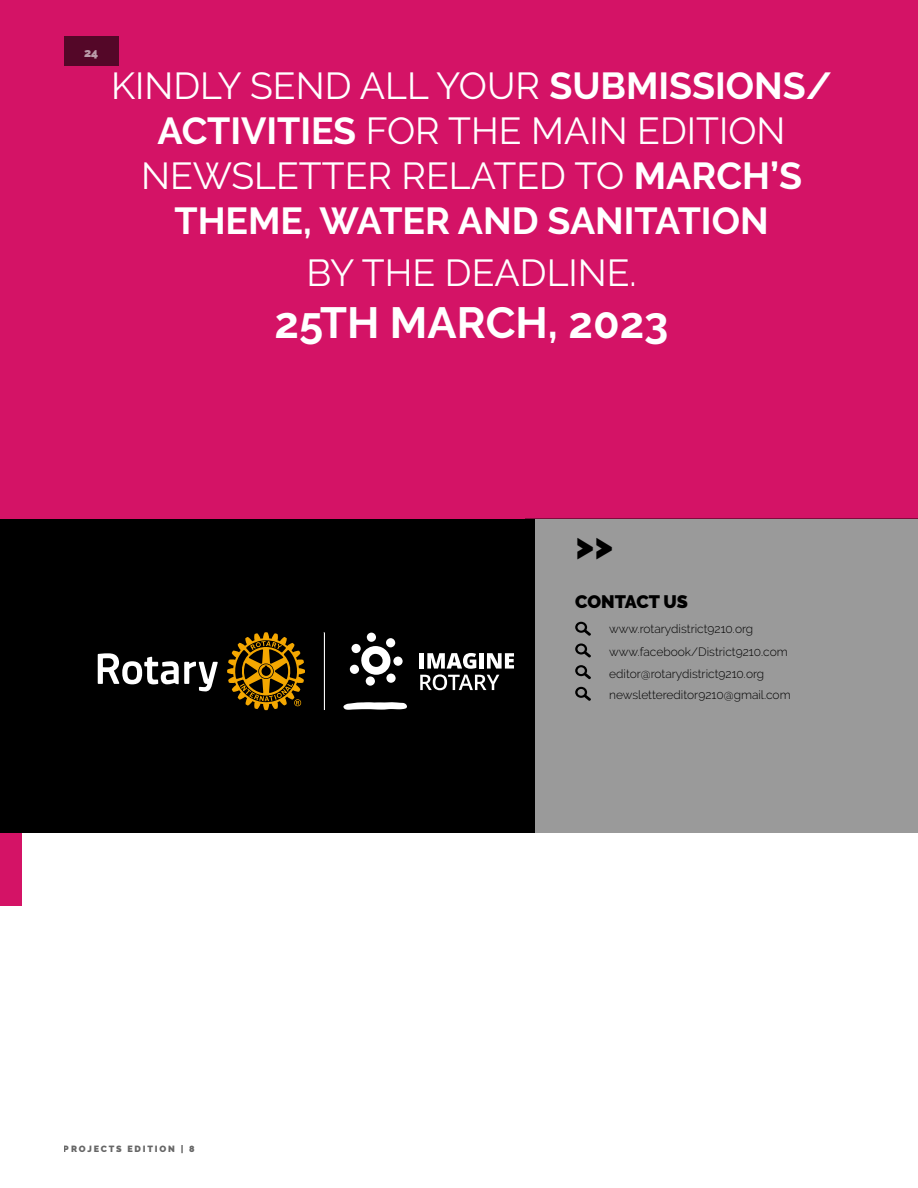
<style>
.page{position:relative;width:918px;height:1188px;background:#fff}
.page>*{position:absolute;margin:0;border:0;box-sizing:border-box;transform-origin:0 0}
.t1{font:700 43.5px "Raleway";color:#fff}
.t2{font:37.5px/45px "Raleway";color:#fff;text-align:center}
.t3{font:900 36.3px "Raleway";color:#000}
.t4{font:900 18px "Raleway";color:#000}
.t5{font:300 12px/23px "Raleway";color:#000}
.t6{font:900 12px "Raleway";color:#fff}
.t7{font:900 9px "Raleway";letter-spacing:.2em;color:#000}
.s1{font-weight:700}
</style>
<div class="page">
<div style="left:0;top:216px;width:22px;height:690px;background:#d41366"></div>
<div style="left:0;top:0;width:918px;height:519px;background:#d41366"></div>
<div style="left:526px;top:519px;width:392px;height:314px;background:#9a9a9a"></div>
<div style="left:0;top:519px;width:535px;height:314px;background:#000"></div>
<svg style="left:98px;top:653px;width:120px;height:38px"></svg>
<svg style="left:227px;top:632px;width:78px;height:78px"></svg>
<svg style="left:324px;top:633px;width:1px;height:77px"></svg>
<svg style="left:361px;top:646px;width:32px;height:29px"></svg>
<div style="left:350px;top:665px;width:9px;height:9px;background:#fff;border-radius:50%"></div>
<div style="left:351px;top:644px;width:10px;height:9px;background:#fff;border-radius:50%"></div>
<div style="left:367px;top:633px;width:9px;height:9px;background:#fff;border-radius:50%"></div>
<div style="left:386px;top:638px;width:9px;height:9px;background:#fff;border-radius:50%"></div>
<div style="left:393px;top:657px;width:10px;height:9px;background:#fff;border-radius:50%"></div>
<div style="left:386px;top:674px;width:10px;height:9px;background:#fff;border-radius:50%"></div>
<div style="left:366px;top:676px;width:9px;height:10px;background:#fff;border-radius:50%"></div>
<svg style="left:343px;top:702px;width:64px;height:8px"></svg>
<svg style="left:420px;top:653px;width:94px;height:37px"></svg>
<svg style="left:575px;top:622px;width:16px;height:14px"></svg>
<svg style="left:575px;top:643px;width:16px;height:15px"></svg>
<svg style="left:575px;top:665px;width:16px;height:14px"></svg>
<svg style="left:575px;top:687px;width:16px;height:14px"></svg>
<div style="left:64px;top:36px;width:55px;height:30px;background:#540728"></div>
<p class="t6" style="left:84px;top:46px;width:16px">24</p>
<p class="t2" style="left:111px;top:63px;width:723px">KINDLY SEND ALL YOUR <span class="s1">SUBMISSIONS/<br>ACTIVITIES</span> FOR THE MAIN EDITION<br>NEWSLETTER RELATED TO <span class="s1">MARCH’S<br>THEME, WATER AND SANITATION</span></p>
<p class="t2" style="left:306px;top:250px;width:332px">BY THE DEADLINE.</p>
<p class="t1" style="left:275px;top:298px;width:396px">25TH MARCH, 2023</p>
<p class="t3" style="left:575px;top:524px;width:39px">&gt;&gt;</p>
<p class="t4" style="left:575px;top:591px;width:114px">CONTACT US</p>
<p class="t5" style="left:609px;top:617px;width:180px">www.rotarydistrict9210.org www.facebook/District9210.com</p>
<p class="t5" style="left:609px;top:663px;width:183px;line-height:21.3px">editor@rotarydistrict9210.org newslettereditor9210@gmail.com</p>
<p class="t7" style="left:64px;top:1144px;width:132px">PROJECTS EDITION | 8</p>
</div>
